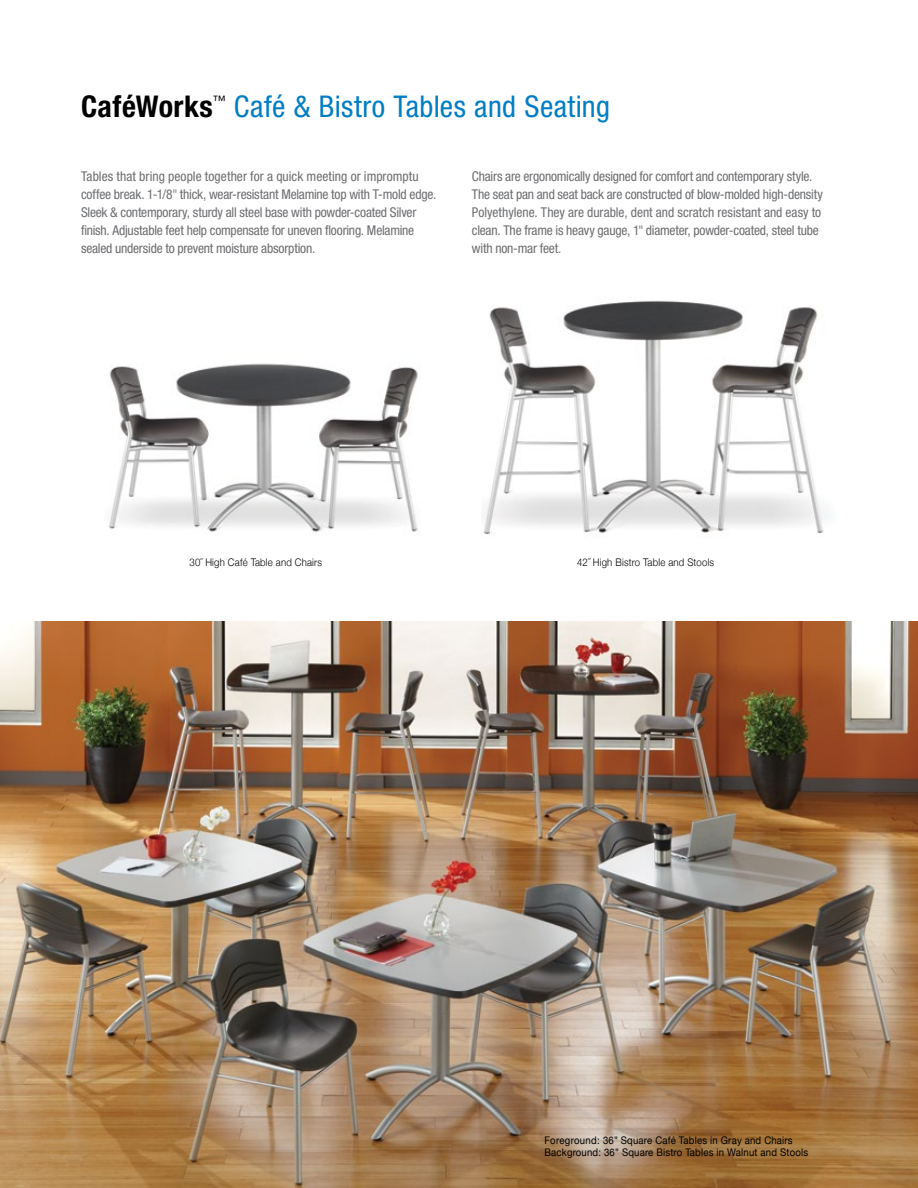
<style>
.page{position:relative;width:918px;height:1188px;background:#fff}
.page>*{position:absolute;margin:0;border:0;box-sizing:border-box;transform-origin:0 0}
.t1{font:condensed 30px "Helvetica Neue";letter-spacing:.015em;color:#007dc3}
.t2{font:700 condensed 30px "Helvetica Neue";letter-spacing:.015em;color:#000}
.t3{font:condensed 13.5px/18px "Helvetica Neue";letter-spacing:-.015em;color:#6d6e71}
.t4{font:condensed 13.05px "Helvetica Neue";color:#000}
.t5{font:10.5px/12px "Helvetica Neue";letter-spacing:.02em;color:#000;scale:.91 1}
.t6{font:300 10.5px "Helvetica Neue";letter-spacing:.02em;color:#000;scale:.91 1}
.s1{font-family:"Helvetica Neue LT Std"}
.s2{font-family:"Bosch Sans"}
</style>
<div class="page">
<img style="left:0;top:621px;width:918px;height:567px">
<img style="left:108px;top:363px;width:310px;height:169px">
<img style="left:483px;top:300px;width:346px;height:234px">
<h1 class="t2" style="left:81px;top:88px;width:133px">CaféWorks</h1>
<p class="t4" style="left:213px;top:92px;width:14px">™</p>
<h1 class="t1" style="left:234px;top:89px;width:378px">Café &amp; Bistro Tables and Seating</h1>
<p class="t3" style="left:81px;top:167px;width:357px">Tables that bring people together for a quick meeting or impromptu coffee break. 1-1/8<span class="s1">"</span> thick, wear-resistant Melamine top with T-mold edge.<br>Sleek &amp; contemporary, sturdy all steel base with powder-coated Silver finish. Adjustable feet help compensate for uneven flooring. Melamine sealed underside to prevent moisture absorption.</p>
<p class="t3" style="left:472px;top:167px;width:353px">Chairs are ergonomically designed for comfort and contemporary style.<br>The seat pan and seat back are constructed of blow-molded high-density Polyethylene. They are durable, dent and scratch resistant and easy to clean. The frame is heavy gauge, 1<span class="s1">"</span> diameter, powder-coated, steel tube with non-mar feet.</p>
<p class="t6" style="left:190px;top:554px;width:147px">30˝ High Café Table and Chairs</p>
<p class="t6" style="left:577px;top:554px;width:152px">42˝ High Bistro Table and Stools</p>
<p class="t5" style="left:544px;top:1135px;width:291px">Foreground: 36<span class="s2">"</span> Square Café Tables in Gray and Chairs<br>Background: 36<span class="s2">"</span> Square Bistro Tables in Walnut and Stools</p>
</div>
